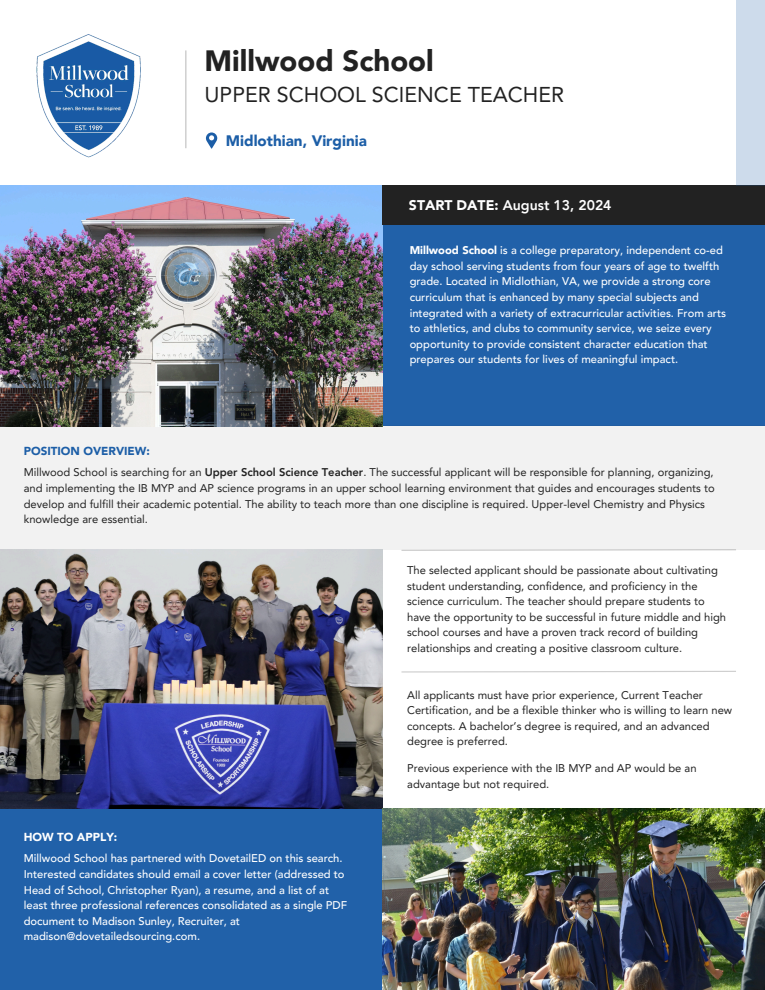
<style>
.page{position:relative;width:765px;height:990px;background:#fff}
.page>*{position:absolute;margin:0;border:0;box-sizing:border-box;transform-origin:0 0}
.t1{font:900 29.36px "Avenir LT Pro";color:#222}
.t2{font:21.44px "Avenir LT Pro";color:#222}
.t3{font:900 15.2px "Avenir LT Pro";color:#1c5ea7}
.t4{font:800 14px "Avenir LT Pro";color:#fff}
.t5{font:900 11.6px "Avenir LT Pro";color:#1c5ea7}
.t6{font:900 11.6px "Avenir LT Pro";color:#fff}
.t7{font:11.2px/15.6px "Avenir LT Pro";color:#222}
.t8{font:500 11.2px/15.6px "Avenir LT Pro";color:#fff}
.s1{font-weight:900}
.s2{font-weight:800}
</style>
<div class="page">
<div style="left:382px;top:195px;width:383px;height:231px;background:#1c5ea7"></div>
<div style="left:0;top:808px;width:382px;height:182px;background:#1c5ea7"></div>
<hr style="left:185px;top:50px;width:1px;height:98px;background:#000">
<div style="left:0;top:425px;width:765px;height:125px;background:#f2f2f2"></div>
<img style="left:0;top:186px;width:382px;height:240px">
<img style="left:0;top:550px;width:382px;height:259px">
<img style="left:382px;top:809px;width:383px;height:181px">
<div style="left:382px;top:186px;width:383px;height:39px;background:#222"></div>
<div style="left:736px;top:0;width:29px;height:186px;background:#cddbeb"></div>
<svg style="left:206px;top:132px;width:11px;height:17px"></svg>
<svg style="left:401px;top:549px;width:335px;height:2px"></svg>
<svg style="left:401px;top:671px;width:335px;height:2px"></svg>
<img style="left:36px;top:34px;width:105px;height:124px">
<h1 class="t1" style="left:205px;top:49px;width:231px">Millwood School</h1>
<h2 class="t2" style="left:205px;top:86px;width:361px">UPPER SCHOOL SCIENCE TEACHER</h2>
<h3 class="t3" style="left:226px;top:135px;width:143px">Midlothian, Virginia</h3>
<h4 class="t4" style="left:409px;top:199px;width:204px"><span class="s1">START DATE:</span> August 13, 2024</h4>
<p class="t5" style="left:24px;top:446px;width:128px">POSITION OVERVIEW:</p>
<h2 class="t8" style="left:410px;top:243px;width:318px"><span class="s1">Millwood School</span> is a college preparatory, independent co-ed day school serving students from four years of age to twelfth grade. Located in Midlothian, VA, we provide a strong core curriculum that is enhanced by many special subjects and integrated with a variety of extracurricular activities. From arts to athletics, and clubs to community service, we seize every opportunity to provide consistent character education that prepares our students for lives of meaningful impact.</h2>
<h4 class="t7" style="left:24px;top:466px;width:692px">Millwood School is searching for an <span class="s2">Upper School Science Teacher</span>. The successful applicant will be responsible for planning, organizing, and implementing the IB MYP and AP science programs in an upper school learning environment that guides and encourages students to develop and fulfill their academic potential. The ability to teach more than one discipline is required. Upper-level Chemistry and Physics knowledge are essential.</h4>
<p class="t6" style="left:24px;top:833px;width:95px">HOW TO APPLY:</p>
<h3 class="t8" style="left:24px;top:852px;width:325px">Millwood School has partnered with DovetailED on this search.<br>Interested candidates should email a cover letter (addressed to Head of School, Christopher Ryan), a resume, and a list of at least three professional references consolidated as a single PDF document to Madison Sunley, Recruiter, at madison@dovetailedsourcing.com.</h3>
<p class="t7" style="left:407px;top:563px;width:320px">The selected applicant should be passionate about cultivating student understanding, confidence, and proficiency in the science curriculum. The teacher should prepare students to have the opportunity to be successful in future middle and high school courses and have a proven track record of building relationships and creating a positive classroom culture.</p>
<p class="t7" style="left:407px;top:688px;width:327px">All applicants must have prior experience, Current Teacher Certification, and be a flexible thinker who is willing to learn new concepts. A bachelor’s degree is required, and an advanced degree is preferred.</p>
<p class="t7" style="left:407px;top:761px;width:291px">Previous experience with the IB MYP and AP would be an advantage but not required.</p>
</div>
